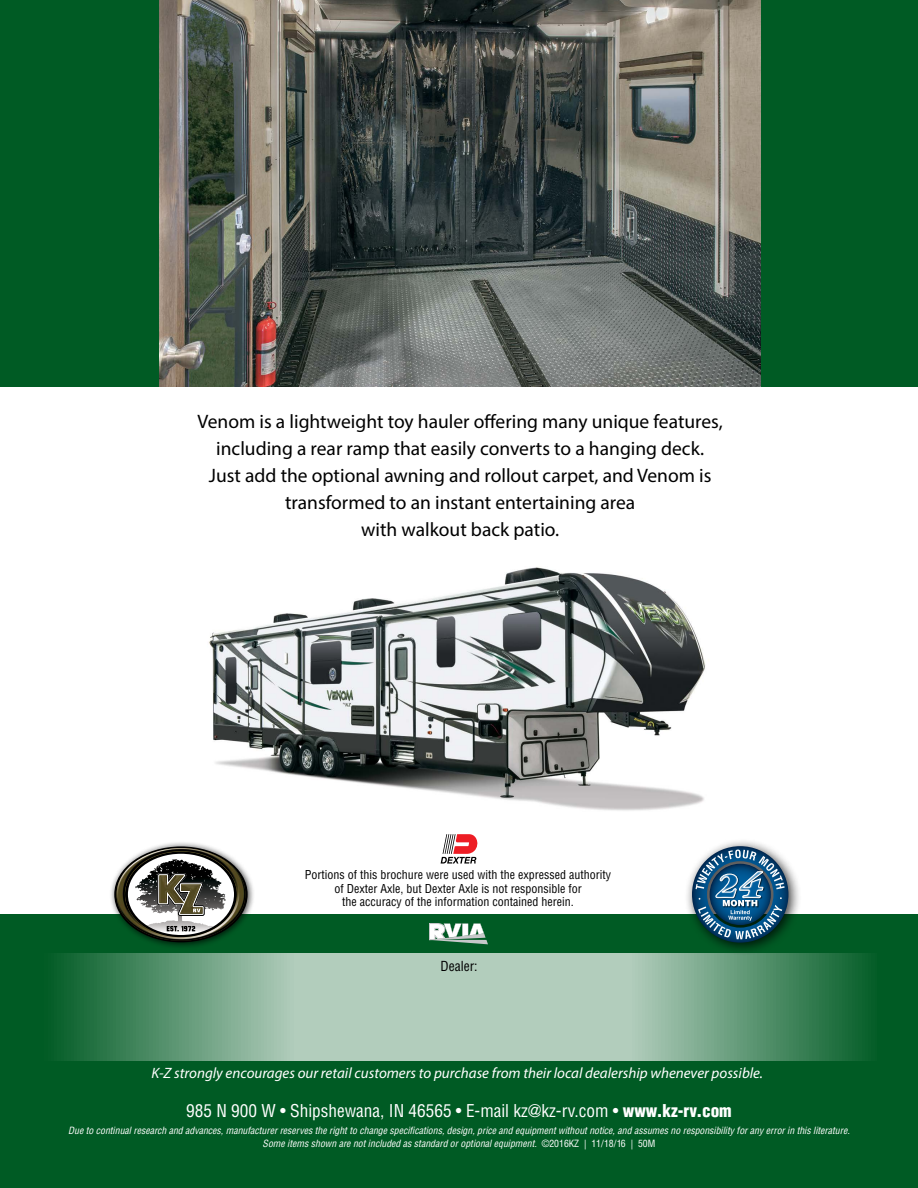
<style>
.page{position:relative;width:918px;height:1188px;background:#fff}
.page>*{position:absolute;margin:0;border:0;box-sizing:border-box;transform-origin:0 0}
.t1{font:19.5px/27px "Myriad Pro";color:#000;text-align:center}
.t2{font:condensed 17.25px "Helvetica";color:#fff}
.t3{font:italic 15px "Myriad Pro";color:#fff}
.t4{font:condensed 13.5px "Helvetica";color:#000}
.t5{font:condensed 12px/13.5px "Helvetica";color:#000;text-align:center}
.t6{font:italic condensed 9.75px/13.5px "Helvetica";color:#fff;text-align:center}
.s1{font-weight:900}
.s2{font-style:normal}
</style>
<div class="page">
<div style="left:0;top:915px;width:918px;height:273px;background:#005b24"></div>
<div style="left:109px;top:841px;width:146px;height:109px;background:#000;opacity:.75"></div>
<svg style="left:117px;top:848px;width:128px;height:93px"></svg>
<img style="left:209px;top:567px;width:496px;height:244px">
<svg style="left:57px;top:953px;width:811px;height:107px;background:#80ad91"></svg>
<div style="left:0;top:0;width:918px;height:386px;background:#005b24"></div>
<img style="left:160px;top:0;width:600px;height:386px">
<svg style="left:429px;top:923px;width:59px;height:21px"></svg>
<div style="left:684px;top:838px;width:118px;height:118px;background:#000;opacity:.75"></div>
<svg style="left:692px;top:846px;width:96px;height:97px;background:#42728b"></svg>
<svg style="left:441px;top:834px;width:36px;height:30px"></svg>
<p class="t1" style="left:198px;top:408px;width:527px">Venom is a lightweight toy hauler offering many unique features, including a rear ramp that easily converts to a hanging deck.<br>Just add the optional awning and rollout carpet, and Venom is transformed to an instant entertaining area<br>with walkout back patio.</p>
<p class="t5" style="left:305px;top:868px;width:308px">Portions of this brochure were used with the expressed authority of Dexter Axle, but Dexter Axle is not responsible for<br>the accuracy of the information contained herein.</p>
<h3 class="t4" style="left:440px;top:957px;width:39px">Dealer:</h3>
<h3 class="t3" style="left:152px;top:1063px;width:613px">K-Z strongly encourages our retail customers to purchase from their local dealership whenever possible.</h3>
<h2 class="t2" style="left:186px;top:1100px;width:547px">985 N 900 W • Shipshewana, IN 46565 • E-mail kz@kz-rv.com • <span class="s1">www.kz-rv.com</span></h2>
<p class="t6" style="left:68px;top:1123px;width:783px">Due to continual research and advances, manufacturer reserves the right to change specifications, design, price and equipment without notice, and assumes no responsibility for any error in this literature.<br>Some items shown are not included as standard or optional equipment. <span class="s2">©2016KZ | 11/18/16 | 50M</span></p>
</div>
